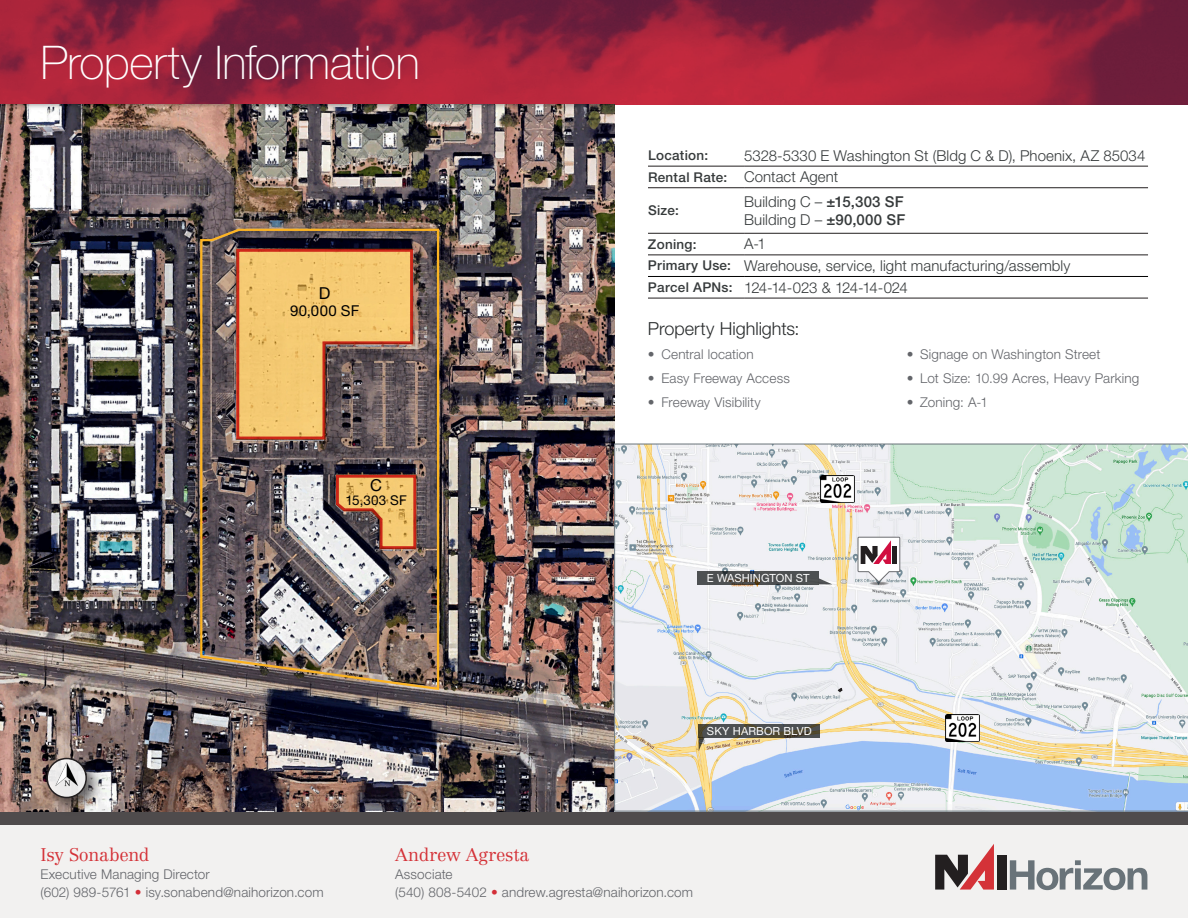
<style>
.page{position:relative;width:1188px;height:918px;background:#fff}
.page>*{position:absolute;margin:0;border:0;box-sizing:border-box;transform-origin:0 0}
.t1{font:100 46.5px "Helvetica Neue LT Std";letter-spacing:-.005em;color:#fff}
.t2{font:300 18px "Centennial LT Std";letter-spacing:-.015em;color:#d43238}
.Subhead{font:300 18px "Helvetica Neue LT Std";color:#282b2c}
.Chart_text{font:16.5px "Helvetica Neue LT Std";color:#000001}
.Chart_text-2{font:300 15px/18px "Helvetica Neue LT Std";letter-spacing:.005em;color:#363a3b}
.Chart_text-3{font:300 15px "Helvetica Neue LT Std";letter-spacing:-.05em;color:#363a3b}
.Chart_text-4{font:15px "Helvetica Neue LT Std";letter-spacing:.02em;color:#000001}
.t3{font:300 13.5px/18px "Helvetica Neue LT Std";letter-spacing:.01em;color:#63656a}
.Chart_Col_1{font:500 13.5px "Helvetica Neue LT Std";letter-spacing:.02em;color:#363a3b}
.Chart_text-5{font:13.5px "Helvetica Neue LT Std";letter-spacing:.01em;color:#000001}
.Street_Names{font:11.25px "Helvetica Neue LT Std";letter-spacing:.005em;color:#fff}
.s1{font-weight:500}
.s2{color:#d32f38}
</style>
<div class="page">
<div style="left:0;top:825px;width:1188px;height:93px;background:#f2f1f0"></div>
<svg style="left:0;top:0;width:1188px;height:105px;background:#97233b"></svg>
<div style="left:997px;top:855px;width:9px;height:35px;background:#231f20"></div>
<svg style="left:935px;top:844px;width:59px;height:46px"></svg>
<svg style="left:1010px;top:860px;width:137px;height:30px"></svg>
<div style="left:0;top:811px;width:1188px;height:14px;background:#4f4b4c"></div>
<hr style="left:648px;top:166px;width:96px;height:1px;background:#231f20">
<hr style="left:744px;top:166px;width:404px;height:1px;background:#231f20">
<hr style="left:648px;top:187px;width:96px;height:1px;background:#231f20">
<hr style="left:744px;top:187px;width:404px;height:1px;background:#231f20">
<hr style="left:648px;top:233px;width:96px;height:1px;background:#231f20">
<hr style="left:744px;top:233px;width:404px;height:1px;background:#231f20">
<hr style="left:648px;top:255px;width:96px;height:1px;background:#231f20">
<hr style="left:744px;top:255px;width:404px;height:1px;background:#231f20">
<hr style="left:648px;top:276px;width:96px;height:1px;background:#000001">
<hr style="left:744px;top:276px;width:404px;height:1px;background:#000001">
<hr style="left:648px;top:298px;width:96px;height:1px;background:#231f20">
<hr style="left:744px;top:298px;width:404px;height:1px;background:#231f20">
<img style="left:0;top:105px;width:614px;height:706px">
<svg style="left:614px;top:444px;width:574px;height:367px"></svg>
<div style="left:42px;top:753px;width:63px;height:63px;background:#231f20;opacity:.75"></div>
<svg style="left:47px;top:759px;width:39px;height:39px"></svg>
<img style="left:51px;top:759px;width:31px;height:31px">
<div style="left:46px;top:758px;width:41px;height:40px;border:2px solid #231f20;border-radius:50%"></div>
<svg style="left:857px;top:536px;width:44px;height:47px"></svg>
<hr style="left:869px;top:582px;width:20px;height:3px;background:#231f20;border-radius:50%">
<img style="left:946px;top:715px;width:34px;height:27px">
<svg style="left:835px;top:686px;width:11px;height:10px"></svg>
<img style="left:821px;top:476px;width:34px;height:27px">
<img style="left:199px;top:228px;width:242px;height:463px">
<svg style="left:697px;top:571px;width:122px;height:13px;background:#4c4e4e"></svg>
<svg style="left:819px;top:578px;width:13px;height:6px"></svg>
<svg style="left:699px;top:724px;width:121px;height:14px;background:#4c4c45"></svg>
<svg style="left:699px;top:738px;width:6px;height:13px"></svg>
<p class="t1" style="left:40px;top:36px;width:381px">Property Information</p>
<p class="Chart_text" style="left:319px;top:284px;width:13px">D</p>
<p class="Chart_text-4" style="left:290px;top:301px;width:71px">90,000 SF</p>
<p class="Chart_text" style="left:370px;top:476px;width:13px">C</p>
<p class="Chart_text-5" style="left:345px;top:492px;width:63px">15,303 SF</p>
<p class="Chart_Col_1" style="left:648px;top:147px;width:62px">Location:</p>
<p class="Chart_text-2" style="left:744px;top:146px;width:403px">5328-5330 E Washington St (Bldg C &amp; D), Phoenix, AZ 85034</p>
<p class="Chart_Col_1" style="left:648px;top:169px;width:81px">Rental Rate:</p>
<p class="Chart_text-2" style="left:744px;top:168px;width:96px">Contact Agent</p>
<p class="Chart_Col_1" style="left:648px;top:202px;width:32px">Size:</p>
<p class="Chart_text-2" style="left:744px;top:192px;width:163px">Building C – <span class="s1">±15,303 SF<br></span>Building D – <span class="s1">±90,000 SF</span></p>
<p class="Chart_Col_1" style="left:648px;top:236px;width:50px">Zoning:</p>
<p class="Chart_text-2" style="left:744px;top:235px;width:23px">A-1</p>
<p class="Chart_Col_1" style="left:648px;top:258px;width:85px">Primary Use:</p>
<p class="Chart_text-2" style="left:744px;top:256px;width:328px">Warehouse, service, light manufacturing/assembly</p>
<p class="Chart_Col_1" style="left:648px;top:279px;width:86px">Parcel APNs:</p>
<p class="Chart_text-3" style="left:744px;top:278px;width:165px">124-14-023 &amp; 124-14-024</p>
<p class="Subhead" style="left:648px;top:318px;width:153px">Property Highlights:</p>
<p class="t3" style="left:648px;top:345px;width:107px">• Central location</p>
<p class="t3" style="left:648px;top:369px;width:143px">• Easy Freeway Access</p>
<p class="t3" style="left:648px;top:393px;width:114px">• Freeway Visibility</p>
<p class="Street_Names" style="left:707px;top:571px;width:104px">E WASHINGTON ST</p>
<p class="Street_Names" style="left:707px;top:724px;width:106px">SKY HARBOR BLVD</p>
<p class="t3" style="left:907px;top:345px;width:195px">• Signage on Washington Street</p>
<p class="t3" style="left:907px;top:369px;width:234px">• Lot Size: 10.99 Acres, Heavy Parking</p>
<p class="t3" style="left:907px;top:393px;width:83px">• Zoning: A-1</p>
<h2 class="t2" style="left:40px;top:844px;width:111px">Isy Sonabend</h2>
<p class="t3" style="left:40px;top:865px;width:285px">Executive Managing Director<br>(602) 989-5761 <span class="s2">•</span> isy.sonabend@naihorizon.com</p>
<h2 class="t2" style="left:395px;top:844px;width:136px">Andrew Agresta</h2>
<p class="t3" style="left:395px;top:865px;width:299px">Associate<br>(540) 808-5402 <span class="s2">•</span> andrew.agresta@naihorizon.com</p>
</div>
